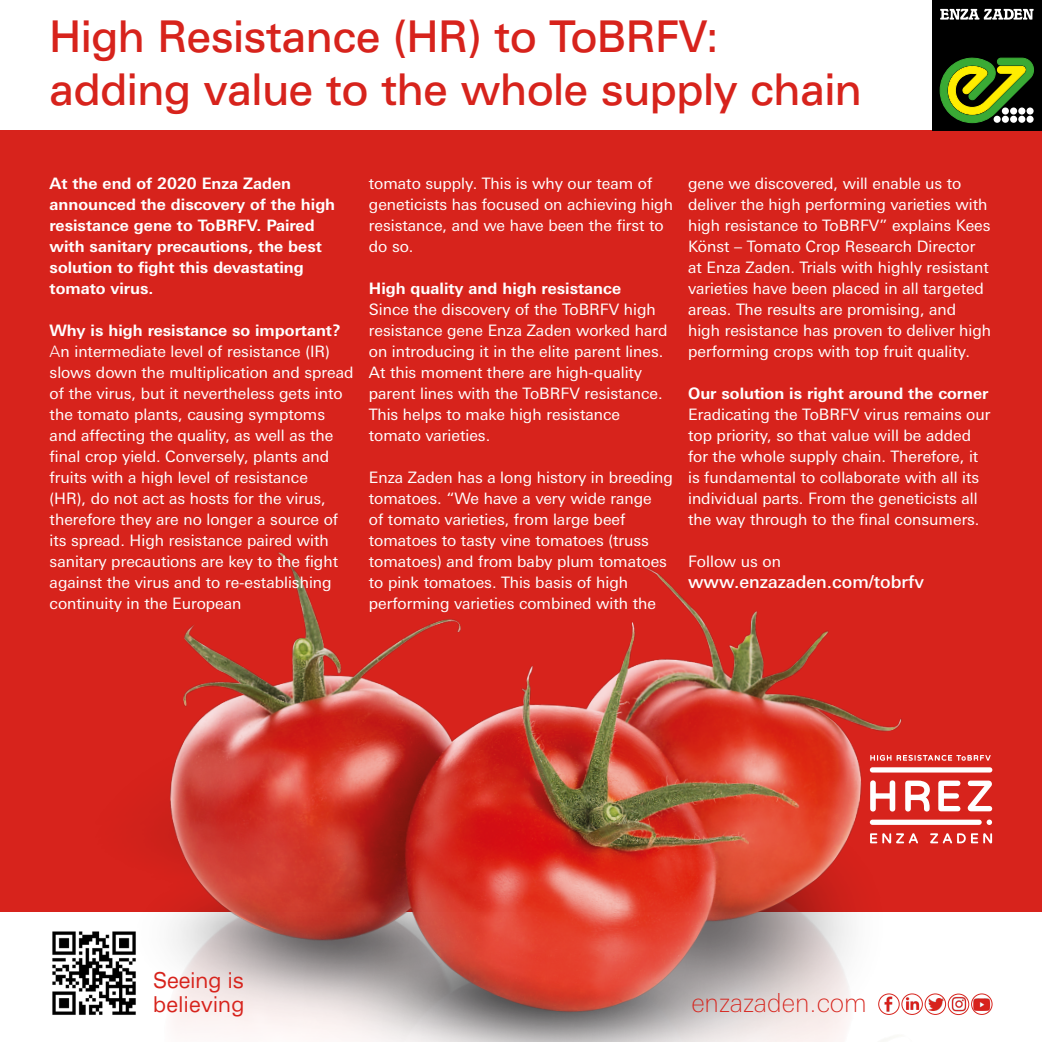
<style>
.page{position:relative;width:1042px;height:1042px;background:#fff}
.page>*{position:absolute;margin:0;border:0;box-sizing:border-box;transform-origin:0 0}
.t1{font:500 43.75px/52.5px "Linotype Univers Extd";color:#d7231c;scale:.8 1}
.t2{font:100 26.25px "Linotype Univers Basic";color:#d7231c}
.t3{font:21.88px/24.5px "Linotype Univers Extd";letter-spacing:.02em;color:#d7231c;scale:.8 1}
.t4{font:500 17.5px "Linotype Univers Basic";color:#fff}
.t5{font:15.75px/21px "Linotype Univers Basic";color:#fff}
.t6{font:700 15.75px/21px "Linotype Univers Basic";color:#fff}
.s1{font-weight:700}
.s2{font-weight:300}
</style>
<div class="page">
<img style="left:0;top:130px;width:1042px;height:912px">
<img style="left:50px;top:928px;width:88px;height:89px">
<img style="left:928px;top:998px;width:15px;height:12px">
<div style="left:925px;top:993px;width:21px;height:21px;border:1px solid #d7231c;border-radius:50%"></div>
<img style="left:878px;top:994px;width:21px;height:20px;border-radius:10px">
<div style="left:878px;top:993px;width:21px;height:21px;border:1px solid #d7231c;border-radius:50%"></div>
<img style="left:902px;top:994px;width:20px;height:19px">
<div style="left:901px;top:993px;width:21px;height:21px;border:1px solid #d7231c;border-radius:50%"></div>
<img style="left:951px;top:996px;width:15px;height:16px">
<div style="left:948px;top:994px;width:21px;height:21px;border:1px solid #d7231c;border-radius:50%"></div>
<img style="left:972px;top:997px;width:18px;height:14px">
<div style="left:971px;top:993px;width:21px;height:21px;border:1px solid #d7231c;border-radius:50%"></div>
<svg style="left:870px;top:755px;width:120px;height:6px"></svg>
<div style="left:870px;top:819px;width:111px;height:6px;background:#fff;border-radius:3px"></div>
<svg style="left:870px;top:780px;width:25px;height:31px"></svg>
<svg style="left:905px;top:780px;width:25px;height:31px"></svg>
<svg style="left:938px;top:780px;width:22px;height:31px"></svg>
<svg style="left:967px;top:780px;width:25px;height:31px"></svg>
<svg style="left:986px;top:819px;width:6px;height:6px"></svg>
<div style="left:870px;top:767px;width:122px;height:5px;background:#fff;border-radius:3px"></div>
<svg style="left:870px;top:833px;width:48px;height:10px"></svg>
<svg style="left:930px;top:833px;width:62px;height:10px"></svg>
<div style="left:932px;top:0;width:110px;height:130px;background:#000"></div>
<svg style="left:939px;top:58px;width:95px;height:65px"></svg>
<svg style="left:940px;top:9px;width:93px;height:11px"></svg>
<h1 class="t1" style="left:50px;top:10px;width:1016px">High Resistance (HR) to ToBRFV: adding value to the whole supply chain</h1>
<p class="t6" style="left:50px;top:173px;width:287px">At the end of 2020 Enza Zaden announced the discovery of the high resistance gene to ToBRFV. Paired with sanitary precautions, the best solution to fight this devastating tomato virus.</p>
<p class="t5" style="left:50px;top:320px;width:305px"><span class="s1">Why is high resistance so important?<br></span><span class="s2">A</span>n intermediate level of resistance (IR) slows down the multiplication and spread of the virus, but it nevertheless gets into the tomato plants, causing symptoms and affecting the quality, as well as the final crop yield. Conversely, plants and fruits with a high level of resistance<br>(HR), do not act as hosts for the virus, therefore they are no longer a source of its spread. High resistance paired with sanitary precautions are key to the fight against the virus and to re-establishing continuity in the European</p>
<p class="t5" style="left:369px;top:173px;width:306px">tomato supply. This is why our team of geneticists has focused on achieving high resistance, and we have been the first to do so.</p>
<p class="t6" style="left:369px;top:278px;width:254px">High quality and high resistance</p>
<p class="t5" style="left:369px;top:299px;width:300px">Since the discovery of the ToBRFV high resistance gene Enza Zaden worked hard on introducing it in the elite parent lines.<br>At this moment there are high-quality parent lines with the ToBRFV resistance.<br>This helps to make high resistance tomato varieties.</p>
<p class="t5" style="left:369px;top:467px;width:306px">Enza Zaden has a long history in breeding tomatoes. “We have a very wide range<br>of tomato varieties, from large beef tomatoes to tasty vine tomatoes (truss tomatoes) and from baby plum tomatoes to pink tomatoes. This basis of high performing varieties combined with the</p>
<p class="t5" style="left:688px;top:173px;width:305px">gene we discovered, will enable us to deliver the high performing varieties with high resistance to ToBRFV” explains Kees Könst – Tomato Crop Research Director at Enza Zaden. Trials with highly resistant varieties have been placed in all targeted areas. The results are promising, and high resistance has proven to deliver high performing crops with top fruit quality.</p>
<p class="t6" style="left:688px;top:383px;width:302px">Our solution is right around the corner</p>
<p class="t5" style="left:688px;top:404px;width:304px">Eradicating the ToBRFV virus remains our top priority, so that value will be added for the whole supply chain. Therefore, it is fundamental to collaborate with all its individual parts. From the geneticists all the way through to the final consumers.</p>
<p class="t5" style="left:688px;top:551px;width:95px">Follow us on</p>
<p class="t4" style="left:688px;top:572px;width:237px">www.enzazaden.com/tobrfv</p>
<h3 class="t3" style="left:153px;top:967px;width:115px">Seeing is believing</h3>
<h2 class="t2" style="left:691px;top:988px;width:177px">enzazaden.com</h2>
</div>
